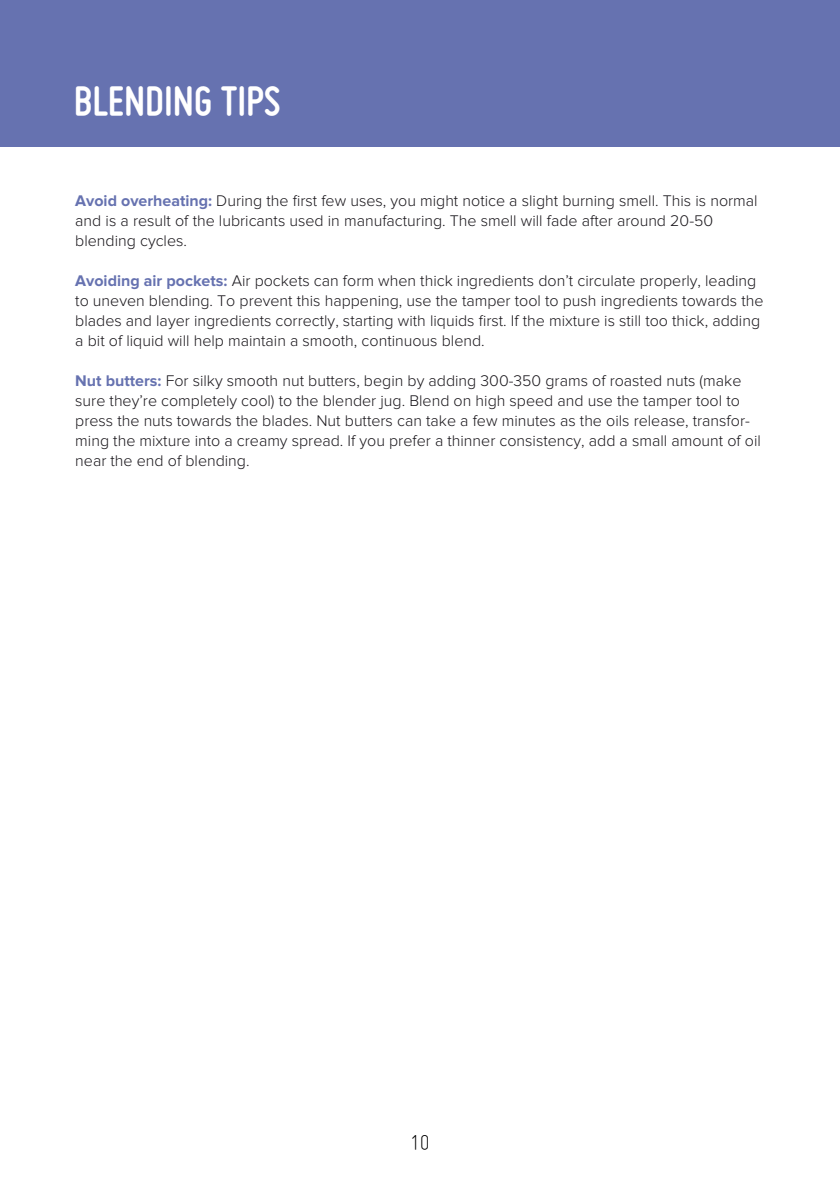
<style>
.page{position:relative;width:840px;height:1191px;background:#fff}
.page>*{position:absolute;margin:0;border:0;box-sizing:border-box;transform-origin:0 0}
.t1{font:700 44px "Miso";color:#fff}
.t2{font:300 24px "Miso";color:#000}
.t3{font:300 16px/20px "Proxima Nova";color:#1a171c}
.s1{font-weight:700;color:#6672b0}
</style>
<div class="page">
<div style="left:0;top:0;width:839px;height:146px;background:#6672b0"></div>
<h1 class="t1" style="left:74px;top:76px;width:208px">BLENDING TIPS</h1>
<p class="t3" style="left:75px;top:191px;width:683px"><span class="s1">Avoid overheating:</span> During the first few uses, you might notice a slight burning smell. This is normal and is a result of the lubricants used in manufacturing. The smell will fade after around 20-50 blending cycles.</p>
<p class="t3" style="left:75px;top:271px;width:689px"><span class="s1">Avoiding air pockets:</span> Air pockets can form when thick ingredients don’t circulate properly, leading to uneven blending. To prevent this happening, use the tamper tool to push ingredients towards the blades and layer ingredients correctly, starting with liquids first. If the mixture is still too thick, adding a bit of liquid will help maintain a smooth, continuous blend.</p>
<p class="t3" style="left:75px;top:371px;width:686px"><span class="s1">Nut butters:</span> For silky smooth nut butters, begin by adding 300-350 grams of roasted nuts (make sure they’re completely cool) to the blender jug. Blend on high speed and use the tamper tool to press the nuts towards the blades. Nut butters can take a few minutes as the oils release, transfor&shy;ming the mixture into a creamy spread. If you prefer a thinner consistency, add a small amount of oil near the end of blending.</p>
<h2 class="t2" style="left:410px;top:1129px;width:21px">10</h2>
</div>
